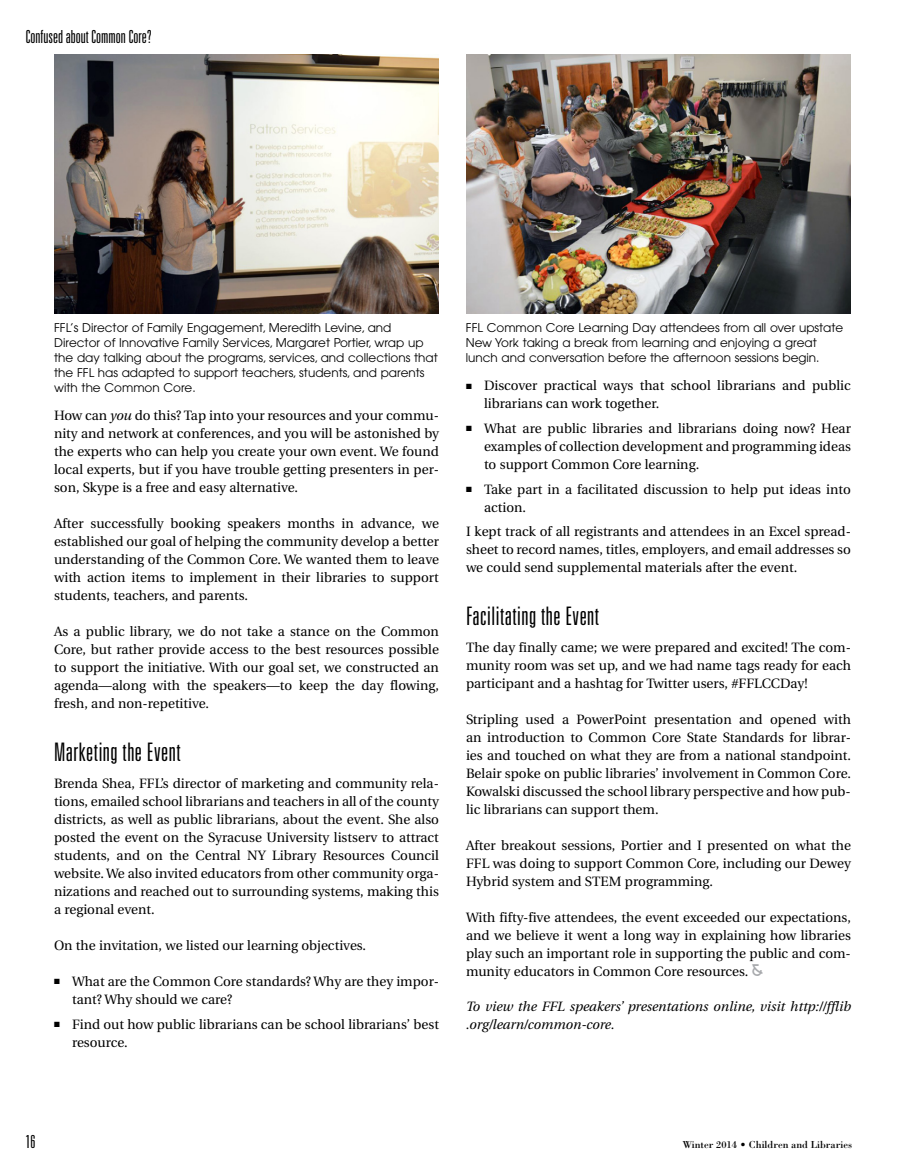
<style>
.page{position:relative;width:905px;height:1175px;background:#fff}
.page>*{position:absolute;margin:0;border:0;box-sizing:border-box;transform-origin:0 0}
.t1{font:300 ultra-condensed 25.5px "Univers";letter-spacing:.02em;color:#000}
.t2{font:300 ultra-condensed 18px "Univers";color:#000}
.t3{font:13.5px/18px "Utopia";color:#000;text-align:justify}
.t4{font:italic 13.5px/18px "Utopia";color:#000}
.t5{font:12px/15px "Avant Garde";color:#000}
.t6{font:10.5px "Bodoni";color:#000}
.s1{font-style:italic}
.s2{font-family:"P22 Arts And Crafts";font-size:16.5px;color:#a7a9ac}
</style>
<div class="page">
<img style="left:54px;top:54px;width:385px;height:259px">
<img style="left:466px;top:54px;width:384px;height:259px">
<h2 class="t2" style="left:26px;top:27px;width:128px">Confused about Common Core?</h2>
<p class="t5" style="left:54px;top:320px;width:385px">FFL’s Director of Family Engagement, Meredith Levine, and Director of Innovative Family Services, Margaret Portier, wrap up the day talking about the programs, services, and collections that the FFL has adapted to support teachers, students, and parents with the Common Core.</p>
<p class="t3" style="left:54px;top:407px;width:386px">How can <span class="s1">you</span> do this? Tap into your resources and your commu&shy;nity and network at conferences, and you will be astonished by the experts who can help you create your own event. We found local experts, but if you have trouble getting presenters in per&shy;son, Skype is a free and easy alternative.</p>
<p class="t3" style="left:54px;top:515px;width:386px">After successfully booking speakers months in advance, we established our goal of helping the community develop a better understanding of the Common Core. We wanted them to leave with action items to implement in their libraries to support students, teachers, and parents.</p>
<p class="t3" style="left:54px;top:623px;width:386px">As a public library, we do not take a stance on the Common Core, but rather provide access to the best resources possible to support the initiative. With our goal set, we constructed an agenda—along with the speakers—to keep the day flowing, fresh, and non-repetitive.</p>
<h1 class="t1" style="left:54px;top:738px;width:128px">Marketing the Event</h1>
<p class="t3" style="left:54px;top:774px;width:386px">Brenda Shea, FFL’s director of marketing and community rela&shy;tions, emailed school librarians and teachers in all of the county districts, as well as public librarians, about the event. She also posted the event on the Syracuse University listserv to attract students, and on the Central NY Library Resources Council website. We also invited educators from other community orga&shy;nizations and reached out to surrounding systems, making this a regional event.</p>
<p class="t3" style="left:54px;top:936px;width:313px">On the invitation, we listed our learning objectives.</p>
<p class="t3" style="left:72px;top:972px;width:368px;text-indent:-18px">■ What are the Common Core standards? Why are they impor&shy;tant? Why should we care?</p>
<p class="t3" style="left:72px;top:1015px;width:368px;text-indent:-18px">■ Find out how public librarians can be school librarians’ best resource.</p>
<p class="t5" style="left:466px;top:320px;width:379px">FFL Common Core Learning Day attendees from all over upstate<br>New York taking a break from learning and enjoying a great lunch and conversation before the afternoon sessions begin.</p>
<p class="t3" style="left:484px;top:377px;width:368px;text-indent:-18px">■ Discover practical ways that school librarians and public librarians can work together.</p>
<p class="t3" style="left:484px;top:419px;width:368px;text-indent:-18px">■ What are public libraries and librarians doing now? Hear examples of collection development and programming ideas to support Common Core learning.</p>
<p class="t3" style="left:484px;top:480px;width:368px;text-indent:-18px">■ Take part in a facilitated discussion to help put ideas into action.</p>
<p class="t3" style="left:466px;top:523px;width:386px">I kept track of all registrants and attendees in an Excel spread&shy;sheet to record names, titles, employers, and email addresses so we could send supplemental materials after the event.</p>
<h1 class="t1" style="left:466px;top:602px;width:135px">Facilitating the Event</h1>
<p class="t3" style="left:466px;top:638px;width:386px">The day finally came; we were prepared and excited! The com&shy;munity room was set up, and we had name tags ready for each participant and a hashtag for Twitter users, #FFLCCDay!</p>
<p class="t3" style="left:466px;top:710px;width:386px">Stripling used a PowerPoint presentation and opened with an introduction to Common Core State Standards for librar&shy;ies and touched on what they are from a national standpoint.<br>Belair spoke on public libraries’ involvement in Common Core.<br>Kowalski discussed the school library perspective and how pub&shy;lic librarians can support them.</p>
<p class="t3" style="left:466px;top:836px;width:386px">After breakout sessions, Portier and I presented on what the FFL was doing to support Common Core, including our Dewey Hybrid system and STEM programming.</p>
<p class="t3" style="left:466px;top:908px;width:386px">With fifty-five attendees, the event exceeded our expectations, and we believe it went a long way in explaining how libraries play such an important role in supporting the public and com&shy;munity educators in Common Core resources. <span class="s2">&amp;</span></p>
<p class="t4" style="left:466px;top:997px;width:386px">To view the FFL speakers’ presentations online, visit http://fflib .org/learn/common-core.</p>
<h2 class="t2" style="left:26px;top:1132px;width:11px">16</h2>
<p class="t6" style="left:682px;top:1138px;width:171px">Winter 2014 • Children and Libraries</p>
</div>
